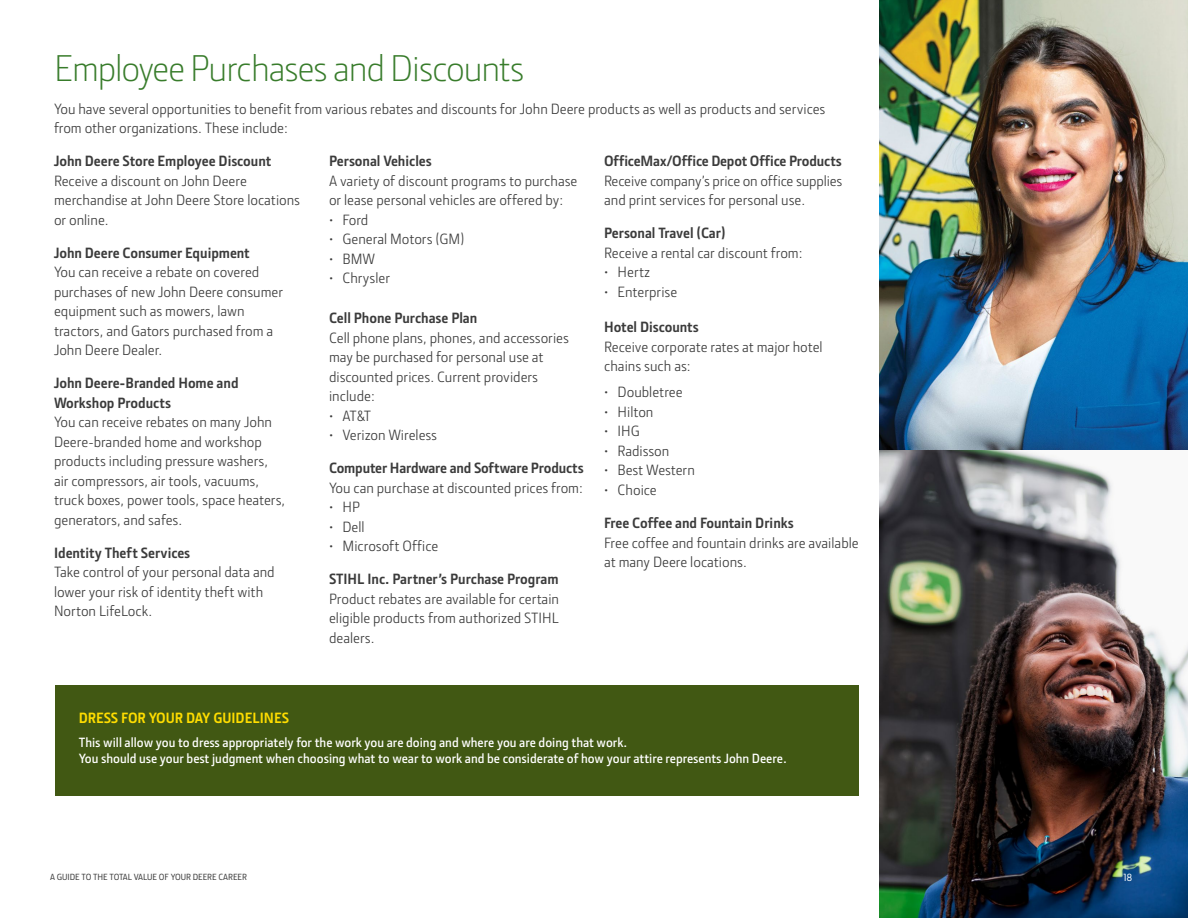
<style>
.page{position:relative;width:1188px;height:918px;background:#fff}
.page>*{position:absolute;margin:0;border:0;box-sizing:border-box;transform-origin:0 0}
.t1{font:300 37.5px "JD Sans Pro";letter-spacing:-.03em;color:#387c2b}
.t2{font:15px/19.5px "JD Sans Pro";color:#3b3b3b}
.t3{font:700 15px/19.5px "JD Sans Pro";color:#3b3b3b}
.t4{font:700 15px "JD Sans Pro";color:#fd0}
.t5{font:600 13.5px/16.5px "JD Sans Pro";color:#fff}
.t6{font:500 10.5px "JD Sans Pro";color:#fff}
.t7{font:500 9px "JD Sans Pro";color:#3b3b3b}
</style>
<div class="page">
<img style="left:879px;top:449px;width:309px;height:469px">
<img style="left:879px;top:0;width:309px;height:449px">
<div style="left:55px;top:686px;width:803px;height:110px;background:#415813"></div>
<h1 class="t1" style="left:54px;top:44px;width:472px">Employee Purchases and Discounts</h1>
<p class="t2" style="left:54px;top:99px;width:773px">You have several opportunities to benefit from various rebates and discounts for John Deere products as well as products and services from other organizations. These include:</p>
<p class="t3" style="left:54px;top:151px;width:219px">John Deere Store Employee Discount</p>
<p class="t2" style="left:54px;top:171px;width:248px">Receive a discount on John Deere merchandise at John Deere Store locations or online.</p>
<p class="t3" style="left:54px;top:243px;width:197px">John Deere Consumer Equipment</p>
<p class="t2" style="left:54px;top:262px;width:231px">You can receive a rebate on covered purchases of new John Deere consumer equipment such as mowers, lawn tractors, and Gators purchased from a<br>John Deere Dealer.</p>
<p class="t3" style="left:54px;top:373px;width:186px">John Deere-Branded Home and<br>Workshop Products</p>
<p class="t2" style="left:54px;top:412px;width:233px">You can receive rebates on many John Deere-branded home and workshop products including pressure washers, air compressors, air tools, vacuums, truck boxes, power tools, space heaters, generators, and safes.</p>
<p class="t3" style="left:54px;top:543px;width:138px">Identity Theft Services</p>
<p class="t2" style="left:54px;top:562px;width:222px">Take control of your personal data and lower your risk of identity theft with<br>Norton LifeLock.</p>
<p class="t3" style="left:604px;top:151px;width:239px">OfficeMax/Office Depot Office Products</p>
<p class="t2" style="left:604px;top:171px;width:240px">Receive company’s price on office supplies and print services for personal use.</p>
<p class="t3" style="left:604px;top:223px;width:123px">Personal Travel (Car)</p>
<p class="t2" style="left:604px;top:243px;width:200px">Receive a rental car discount from:</p>
<p class="t2" style="left:604px;top:262px;width:48px">• Hertz</p>
<p class="t2" style="left:604px;top:282px;width:75px">• Enterprise</p>
<p class="t3" style="left:604px;top:317px;width:96px">Hotel Discounts</p>
<p class="t2" style="left:604px;top:336px;width:220px">Receive corporate rates at major hotel chains such as:</p>
<p class="t2" style="left:604px;top:382px;width:80px">• Doubletree</p>
<p class="t2" style="left:604px;top:402px;width:51px">• Hilton</p>
<p class="t2" style="left:604px;top:421px;width:37px">• IHG</p>
<p class="t2" style="left:604px;top:441px;width:67px">• Radisson</p>
<p class="t2" style="left:604px;top:460px;width:92px">• Best Western</p>
<p class="t2" style="left:604px;top:480px;width:54px">• Choice</p>
<p class="t3" style="left:604px;top:513px;width:191px">Free Coffee and Fountain Drinks</p>
<p class="t2" style="left:604px;top:532px;width:256px">Free coffee and fountain drinks are available at many Deere locations.</p>
<p class="t3" style="left:329px;top:151px;width:104px">Personal Vehicles</p>
<p class="t2" style="left:329px;top:171px;width:250px">A variety of discount programs to purchase or lease personal vehicles are offered by:</p>
<p class="t2" style="left:329px;top:210px;width:41px">• Ford</p>
<p class="t2" style="left:329px;top:229px;width:137px">• General Motors (GM)</p>
<p class="t2" style="left:329px;top:249px;width:48px">• BMW</p>
<p class="t2" style="left:329px;top:268px;width:63px">• Chrysler</p>
<p class="t3" style="left:329px;top:308px;width:150px">Cell Phone Purchase Plan</p>
<p class="t2" style="left:329px;top:328px;width:241px">Cell phone plans, phones, and accessories may be purchased for personal use at discounted prices. Current providers include:</p>
<p class="t2" style="left:329px;top:406px;width:44px">• AT&amp;T</p>
<p class="t2" style="left:329px;top:425px;width:110px">• Verizon Wireless</p>
<p class="t3" style="left:329px;top:458px;width:256px">Computer Hardware and Software Products</p>
<p class="t2" style="left:329px;top:478px;width:255px">You can purchase at discounted prices from:</p>
<p class="t2" style="left:329px;top:497px;width:32px">• HP</p>
<p class="t2" style="left:329px;top:517px;width:37px">• Dell</p>
<p class="t2" style="left:329px;top:536px;width:111px">• Microsoft Office</p>
<p class="t3" style="left:329px;top:569px;width:231px">STIHL Inc. Partner’s Purchase Program</p>
<p class="t2" style="left:329px;top:589px;width:232px;text-align:justify">Product rebates are available for certain eligible products from authorized STIHL dealers.</p>
<p class="t4" style="left:79px;top:708px;width:212px">DRESS FOR YOUR DAY GUIDELINES</p>
<p class="t5" style="left:79px;top:733px;width:710px">This will allow you to dress appropriately for the work you are doing and where you are doing that work.<br>You should use your best judgment when choosing what to wear to work and be considerate of how your attire represents John Deere.</p>
<p class="t7" style="left:50px;top:871px;width:198px">A GUIDE TO THE TOTAL VALUE OF YOUR DEERE CAREER</p>
<p class="t6" style="left:1124px;top:870px;width:10px">18</p>
</div>
